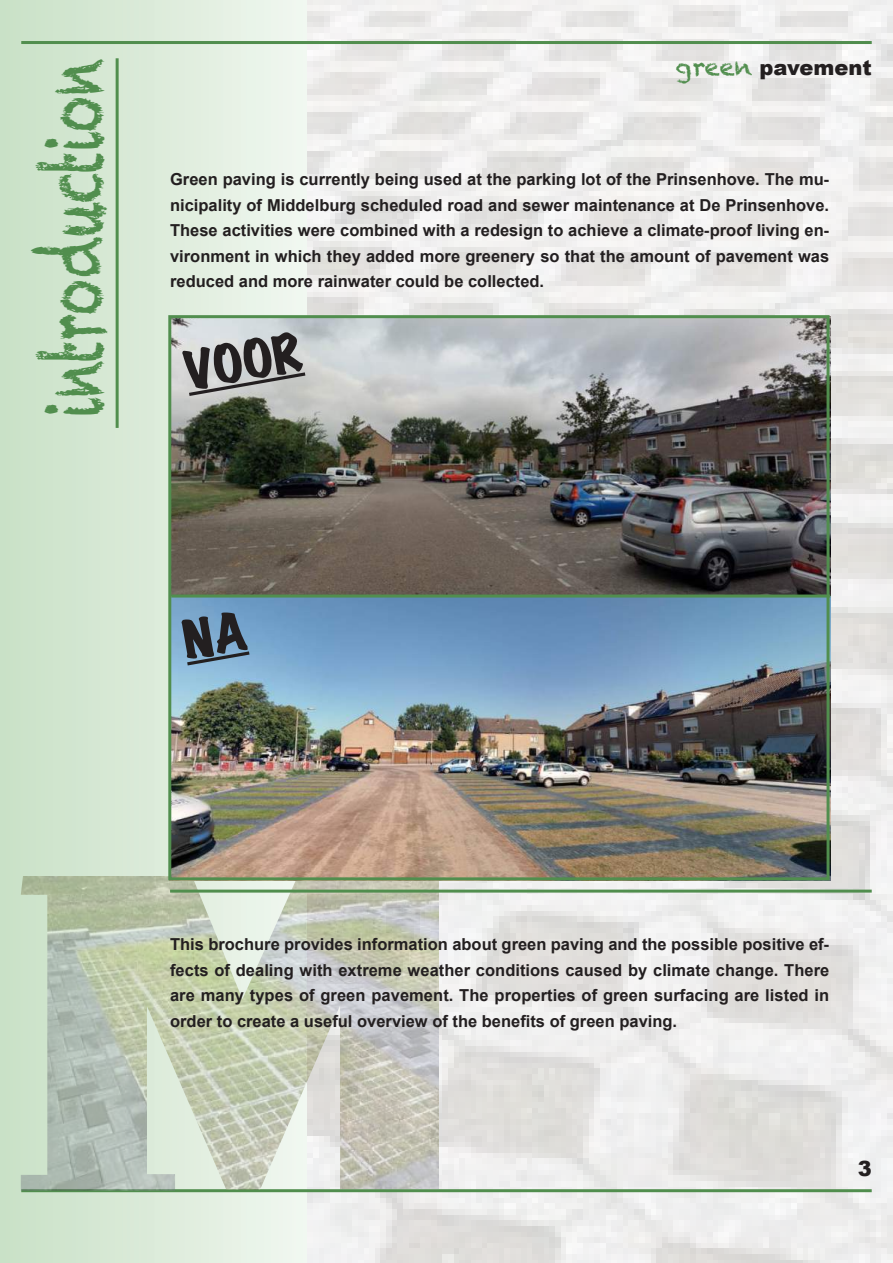
<style>
.page{position:relative;width:893px;height:1263px;background:#fff}
.page>*{position:absolute;margin:0;border:0;box-sizing:border-box;transform-origin:0 0}
.t1{font:82.5px "Chalkduster";color:#518e4e;scale:.6 1}
.t2{font:expanded 48px "Marker Felt";color:#231f20}
.t3{font:900 21px "Arial";color:#231f20}
.t4{font:700 16.5px/25.5px "Arial";color:#231f20;text-align:justify}
.s1{font-family:"Chalkduster";font-weight:400;font-size:24px;color:#518e4e}
</style>
<div class="page">
<img style="left:306px;top:0;width:587px;height:1263px">
<div style="left:0;top:0;width:306px;height:1263px;background:linear-gradient(to right,#c8e0c6,#f0f7ef)"></div>
<hr style="left:21px;top:41px;width:851px;height:3px;background:#518e4e">
<hr style="left:21px;top:1189px;width:851px;height:3px;background:#518e4e">
<img style="left:21px;top:876px;width:418px;height:315px">
<hr style="left:116px;top:58px;width:3px;height:370px;background:#518e4e">
<img style="left:172px;top:317px;width:658px;height:277px">
<img style="left:172px;top:597px;width:658px;height:283px">
<hr style="left:171px;top:594px;width:659px;height:3px;background:#518e4e">
<div style="left:168px;top:315px;width:661px;height:565px;border:3px solid #518e4e"></div>
<svg style="left:186px;top:370px;width:123px;height:28px;background:#b9bab8"></svg>
<hr style="left:170px;top:889px;width:702px;height:3px;background:#518e4e">
<svg style="left:180px;top:609px;width:73px;height:59px;background:#7aa5c9"></svg>
<h1 class="t1" style="left:21px;top:417px;width:599px;rotate:-90deg">introduction</h1>
<p class="t3" style="left:676px;top:51px;width:198px"><span class="s1">green</span> pavement</p>
<p class="t4" style="left:170px;top:167px;width:661px">Green paving is currently being used at the parking lot of the Prinsenhove. The mu&shy;nicipality of Middelburg scheduled road and sewer maintenance at De Prinsenhove.<br>These activities were combined with a redesign to achieve a climate-proof living en&shy;vironment in which they added more greenery so that the amount of pavement was reduced and more rainwater could be collected.</p>
<h2 class="t2" style="left:181px;top:347px;width:119px;rotate:-10deg">VOOR</h2>
<p class="t4" style="left:170px;top:932px;width:661px">This brochure provides information about green paving and the possible positive ef&shy;fects of dealing with extreme weather conditions caused by climate change. There are many types of green pavement. The properties of green surfacing are listed in order to create a useful overview of the benefits of green paving.</p>
<p class="t3" style="left:858px;top:1153px;width:16px">3</p>
</div>
